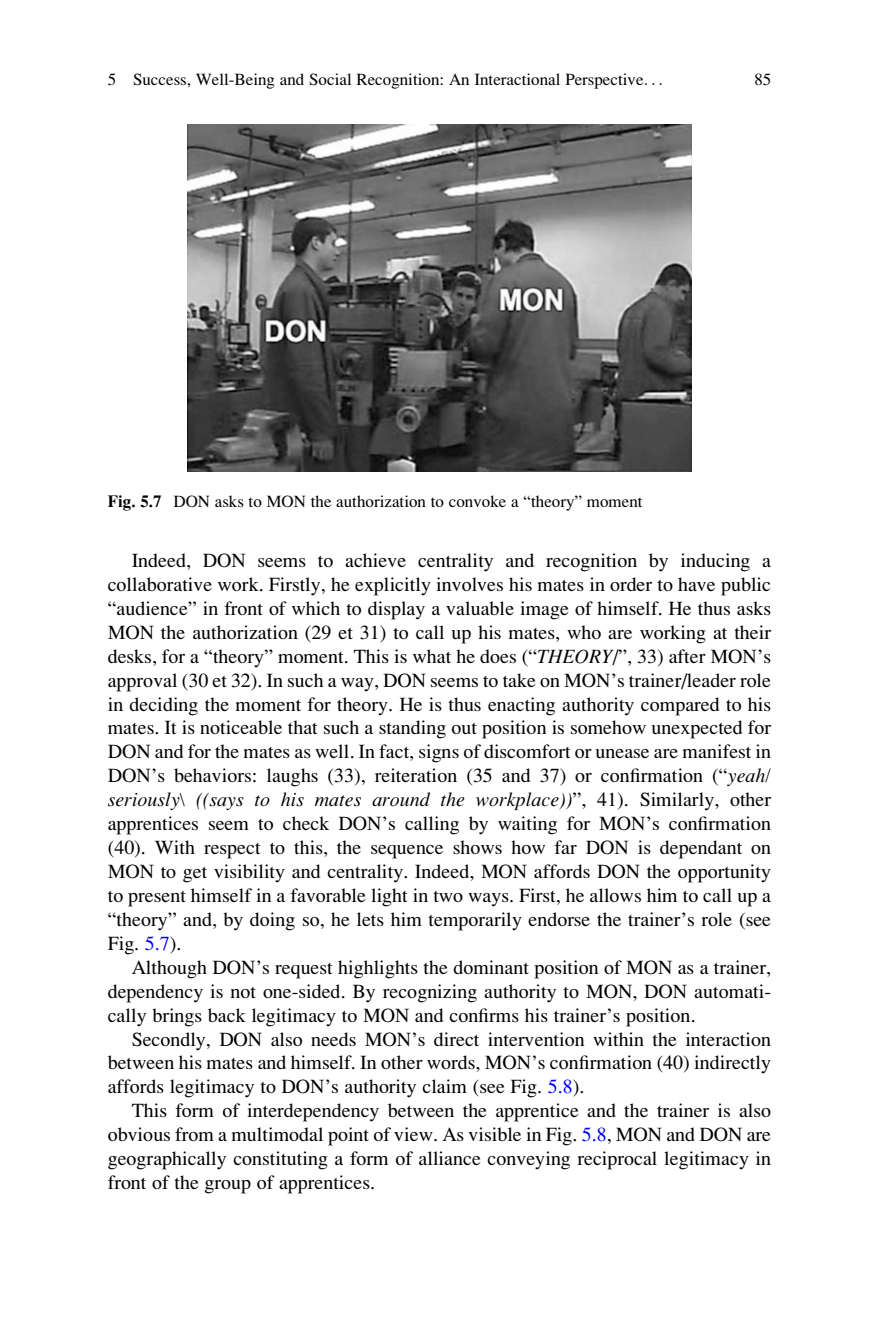
<style>
.page{position:relative;width:879px;height:1333px;background:#fff}
.page>*{position:absolute;margin:0;border:0;box-sizing:border-box;transform-origin:0 0}
.t1{font:20px/24px "Adv P6975";color:#000;text-align:justify}
.t2{font:20px "Adv P696 A";color:#000}
.t3{font:17px "Adv P6975";color:#000}
.s1{font-family:"Adv P4 C4 E59"}
.s2{font-family:"Adv P6960"}
.s3{font-family:"Adv P696 A"}
.s4{font-family:"Adv P6975"}
.s5{color:#00f}
</style>
<div class="page">
<img style="left:187px;top:125px;width:504px;height:346px">
<p class="t3" style="left:108px;top:74px;width:557px">5 Success, Well-Being and Social Recognition: An Interactional Perspective<span class="s1">. . .</span></p>
<p class="t3" style="left:754px;top:74px;width:18px">85</p>
<p class="t3" style="left:108px;top:495px;width:536px"><span class="s2">Fig. 5.7</span> DON asks to MON the authorization to convoke a “theory” moment</p>
<p class="t1" style="left:108px;top:550px;width:665px;text-indent:24px">Indeed, DON seems to achieve centrality and recognition by inducing a collaborative work. Firstly, he explicitly involves his mates in order to have public “audience” in front of which to display a valuable image of himself. He thus asks MON the authorization (29 et 31) to call up his mates, who are working at their desks, for a “theory” moment. This is what he does (“<span class="s3">THEORY</span>/”, 33) after MON’s approval (30 et 32). In such a way, DON seems to take on MON’s trainer/leader role in deciding the moment for theory. He is thus enacting authority compared to his mates. It is noticeable that such a standing out position is somehow unexpected for DON and for the mates as well. In fact, signs of discomfort or unease are manifest in DON’s behaviors: laughs (33), reiteration (35 and 37) or confirmation (“<span class="s3">yeah/</span></p>
<p class="t2" style="left:108px;top:792px;width:665px">seriously\ ((says to his mates around the workplace))<span class="s4">”, 41). Similarly, other</span></p>
<p class="t1" style="left:108px;top:813px;width:665px">apprentices seem to check DON’s calling by waiting for MON’s confirmation (40). With respect to this, the sequence shows how far DON is dependant on MON to get visibility and centrality. Indeed, MON affords DON the opportunity to present himself in a favorable light in two ways. First, he allows him to call up a “theory” and, by doing so, he lets him temporarily endorse the trainer’s role (see Fig. <span class="s5">5.7</span>).</p>
<p class="t1" style="left:108px;top:957px;width:665px;text-indent:24px">Although DON’s request highlights the dominant position of MON as a trainer, dependency is not one-sided. By recognizing authority to MON, DON automati&shy;cally brings back legitimacy to MON and confirms his trainer’s position.</p>
<p class="t1" style="left:108px;top:1028px;width:665px;text-indent:24px">Secondly, DON also needs MON’s direct intervention within the interaction between his mates and himself. In other words, MON’s confirmation (40) indirectly affords legitimacy to DON’s authority claim (see Fig. <span class="s5">5.8</span>).</p>
<p class="t1" style="left:108px;top:1100px;width:665px;text-indent:24px">This form of interdependency between the apprentice and the trainer is also obvious from a multimodal point of view. As visible in Fig. <span class="s5">5.8</span>, MON and DON are geographically constituting a form of alliance conveying reciprocal legitimacy in front of the group of apprentices.</p>
</div>
